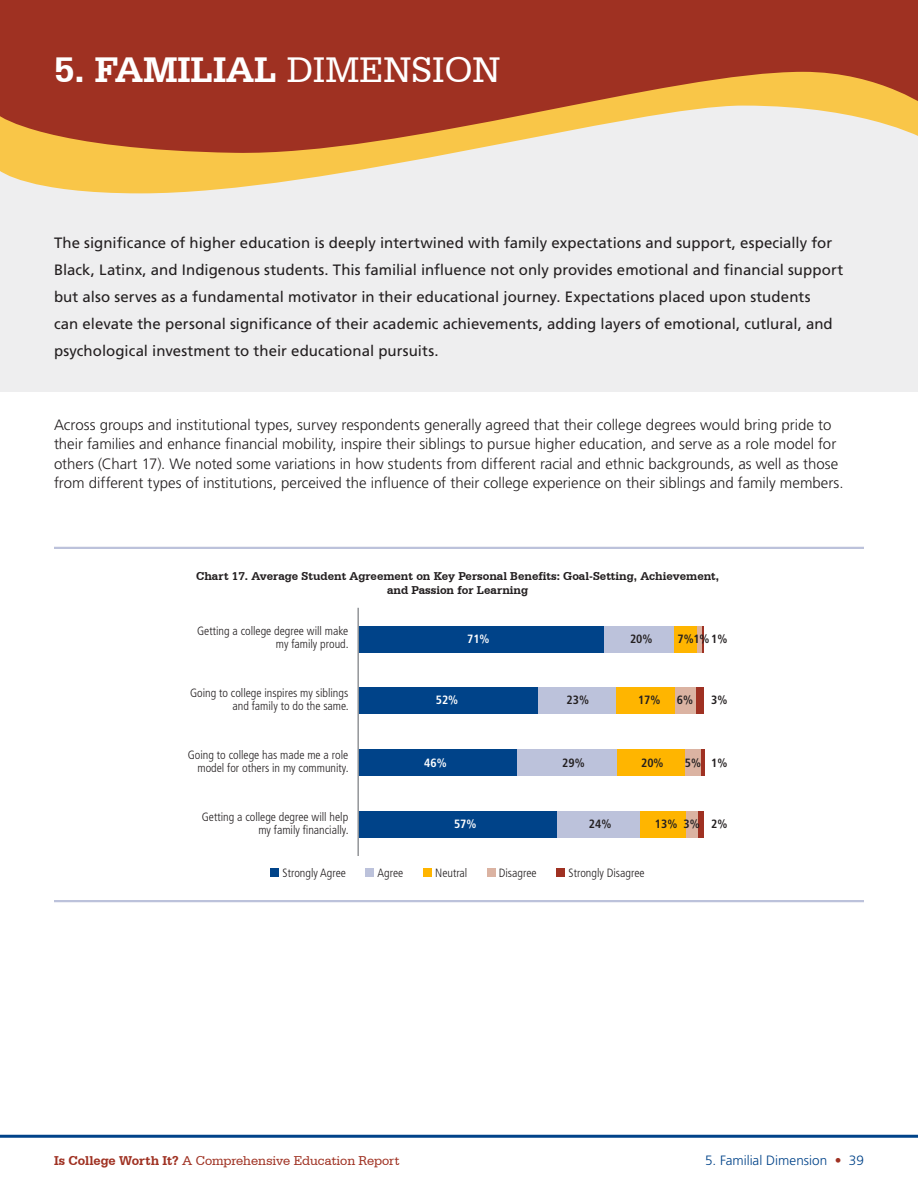
<style>
.page{position:relative;width:918px;height:1188px;background:#fff}
.page>*{position:absolute;margin:0;border:0;box-sizing:border-box;transform-origin:0 0}
.t1{font:700 37.5px "Serifa BT";color:#fff}
.Section_Intro{font:15px/27px "Frutiger LT Std";letter-spacing:.005em;color:#231f20}
.Main_Text{font:300 15px/19.5px "Frutiger LT Std";color:#231f20}
.t2{font:13.5px "Serifa BT";letter-spacing:-.01em;color:#9f3122}
.t3{font:300 13.5px "Frutiger LT Std";color:#004389}
.t4{font:300 condensed 12px/13.5px "Frutiger LT Std";color:#231f20;text-align:right}
.t5{font:700 12px/14.4px "Serifa BT";color:#231f20;text-align:center}
.t6{font:700 condensed 12px "Frutiger LT Std";color:#231f20}
.t7{font:700 condensed 12px "Frutiger LT Std";color:#fff}
.s1{font-weight:400}
.s2{font-weight:700}
.s3{color:#9f3122}
</style>
<div class="page">
<hr style="left:0;top:1135px;width:918px;height:3px;background:#004389">
<div style="left:0;top:0;width:918px;height:392px;background:#eeeeef"></div>
<svg style="left:0;top:156px;width:437px;height:37px;fill:#f9c648"></svg>
<svg style="left:0;top:0;width:918px;height:156px;background:#b45a3d"></svg>
<div style="left:271px;top:868px;width:8px;height:9px;background:#004389"></div>
<div style="left:366px;top:868px;width:8px;height:9px;background:#bcc2db"></div>
<div style="left:423px;top:868px;width:8px;height:9px;background:#ffb500"></div>
<div style="left:487px;top:868px;width:8px;height:9px;background:#dbb3a2"></div>
<div style="left:556px;top:868px;width:9px;height:9px;background:#9f3122"></div>
<hr style="left:701px;top:626px;width:3px;height:27px;background:#9f3122">
<hr style="left:697px;top:626px;width:4px;height:27px;background:#dbb3a2">
<div style="left:674px;top:626px;width:23px;height:27px;background:#ffb500"></div>
<div style="left:604px;top:626px;width:70px;height:27px;background:#bcc2db"></div>
<div style="left:358px;top:626px;width:246px;height:27px;background:#004389"></div>
<div style="left:695px;top:687px;width:9px;height:27px;background:#9f3122"></div>
<div style="left:674px;top:687px;width:21px;height:27px;background:#dbb3a2"></div>
<div style="left:616px;top:687px;width:58px;height:27px;background:#ffb500"></div>
<div style="left:538px;top:687px;width:78px;height:27px;background:#bcc2db"></div>
<div style="left:358px;top:687px;width:180px;height:27px;background:#004389"></div>
<hr style="left:701px;top:749px;width:3px;height:27px;background:#9f3122">
<div style="left:685px;top:749px;width:16px;height:27px;background:#dbb3a2"></div>
<div style="left:617px;top:749px;width:68px;height:27px;background:#ffb500"></div>
<div style="left:517px;top:749px;width:100px;height:27px;background:#bcc2db"></div>
<div style="left:358px;top:749px;width:159px;height:27px;background:#004389"></div>
<div style="left:697px;top:811px;width:7px;height:27px;background:#9f3122"></div>
<div style="left:686px;top:811px;width:11px;height:27px;background:#dbb3a2"></div>
<div style="left:639px;top:811px;width:47px;height:27px;background:#ffb500"></div>
<div style="left:557px;top:811px;width:82px;height:27px;background:#bcc2db"></div>
<div style="left:358px;top:811px;width:199px;height:27px;background:#004389"></div>
<hr style="left:357px;top:608px;width:2px;height:248px;background:#939598">
<hr style="left:54px;top:547px;width:810px;height:2px;background:#bcc2db">
<hr style="left:54px;top:900px;width:810px;height:2px;background:#bcc2db">
<p class="t1" style="left:54px;top:47px;width:448px">5. FAMILIAL <span class="s1">DIMENSION</span></p>
<p class="Section_Intro" style="left:54px;top:229px;width:791px">The significance of higher education is deeply intertwined with family expectations and support, especially for Black, Latinx, and Indigenous students. This familial influence not only provides emotional and financial support but also serves as a fundamental motivator in their educational journey. Expectations placed upon students<br>can elevate the personal significance of their academic achievements, adding layers of emotional, cutlural, and psychological investment to their educational pursuits.</p>
<p class="Main_Text" style="left:54px;top:415px;width:791px">Across groups and institutional types, survey respondents generally agreed that their college degrees would bring pride to their families and enhance financial mobility, inspire their siblings to pursue higher education, and serve as a role model for others (Chart 17). We noted some variations in how students from different racial and ethnic backgrounds, as well as those from different types of institutions, perceived the influence of their college experience on their siblings and family members.</p>
<p class="t5" style="left:196px;top:568px;width:525px">Chart 17. Average Student Agreement on Key Personal Benefits: Goal-Setting, Achievement, and Passion for Learning</p>
<p class="t4" style="left:197px;top:624px;width:153px">Getting a college degree will make my family proud.</p>
<p class="t7" style="left:467px;top:631px;width:24px">71%</p>
<p class="t6" style="left:630px;top:631px;width:24px">20%</p>
<p class="t6" style="left:678px;top:631px;width:51px">7%1%1%</p>
<p class="t4" style="left:190px;top:686px;width:160px">Going to college inspires my siblings and family to do the same.</p>
<p class="t4" style="left:188px;top:748px;width:162px">Going to college has made me a role model for others in my community.</p>
<p class="t4" style="left:202px;top:810px;width:148px">Getting a college degree will help my family financially.</p>
<p class="t7" style="left:436px;top:693px;width:24px">52%</p>
<p class="t6" style="left:567px;top:693px;width:24px">23%</p>
<p class="t6" style="left:638px;top:693px;width:24px">17%</p>
<p class="t6" style="left:677px;top:693px;width:18px">6%</p>
<p class="t6" style="left:711px;top:693px;width:18px">3%</p>
<p class="t7" style="left:424px;top:756px;width:24px">46%</p>
<p class="t6" style="left:562px;top:756px;width:24px">29%</p>
<p class="t6" style="left:641px;top:756px;width:24px">20%</p>
<p class="t6" style="left:685px;top:756px;width:44px">5% 1%</p>
<p class="t7" style="left:454px;top:817px;width:24px">57%</p>
<p class="t6" style="left:589px;top:817px;width:24px">24%</p>
<p class="t6" style="left:655px;top:817px;width:74px">13% 3% 2%</p>
<p class="t4" style="left:283px;top:866px;width:65px">Strongly Agree</p>
<p class="t4" style="left:377px;top:866px;width:27px">Agree</p>
<p class="t4" style="left:435px;top:866px;width:34px">Neutral</p>
<p class="t4" style="left:499px;top:866px;width:39px">Disagree</p>
<p class="t4" style="left:569px;top:866px;width:78px">Strongly Disagree</p>
<p class="t2" style="left:54px;top:1153px;width:347px"><span class="s2">Is College Worth It?</span> A Comprehensive Education Report</p>
<p class="t3" style="left:705px;top:1153px;width:160px">5. Familial Dimension <span class="s3">•</span> 39</p>
</div>
